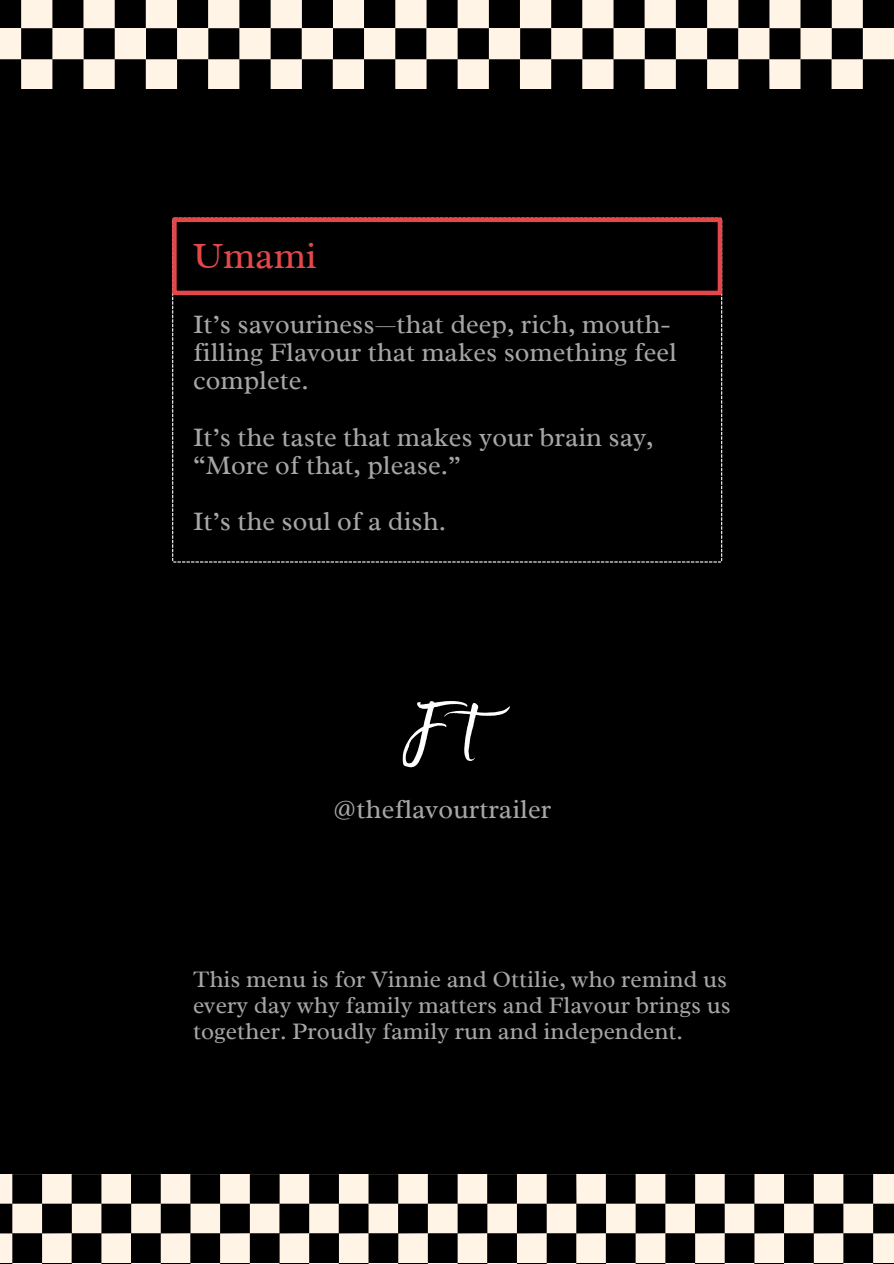
<style>
.page{position:relative;width:894px;height:1264px;background:#fff}
.page>*{position:absolute;margin:0;border:0;box-sizing:border-box;transform-origin:0 0}
.t1{font:58.35px "Faith And Glory One";color:#fff}
.t2{font:37.5px "Radley";color:#e34749}
.t3{font:27px/28.2px "Radley";color:#a6a6a6}
.t4{font:24px/25.8px "Radley";color:#a6a6a6}
</style>
<div class="page">
<div style="left:0;top:0;width:893px;height:1263px;background:#000"></div>
<svg style="left:0;top:1174px;width:893px;height:89px"></svg>
<svg style="left:0;top:0;width:893px;height:89px"></svg>
<svg style="left:172px;top:295px;width:550px;height:267px"></svg>
<svg style="left:172px;top:217px;width:550px;height:78px"></svg>
<h3 class="t2" style="left:193px;top:232px;width:125px">Umami</h3>
<p class="t3" style="left:193px;top:310px;width:485px">It’s savouriness—that deep, rich, mouth&shy;filling Flavour that makes something feel complete.</p>
<h2 class="t3" style="left:193px;top:422px;width:462px">It’s the taste that makes your brain say, “More of that, please.”</h2>
<h3 class="t3" style="left:193px;top:507px;width:254px">It’s the soul of a dish.</h3>
<h3 class="t1" style="left:402px;top:689px;width:131px">F t</h3>
<h3 class="t3" style="left:333px;top:794px;width:220px">@theflavourtrailer</h3>
<h1 class="t4" style="left:193px;top:966px;width:539px">This menu is for Vinnie and Ottilie, who remind us every day why family matters and Flavour brings us together. Proudly family run and independent.</h1>
</div>
